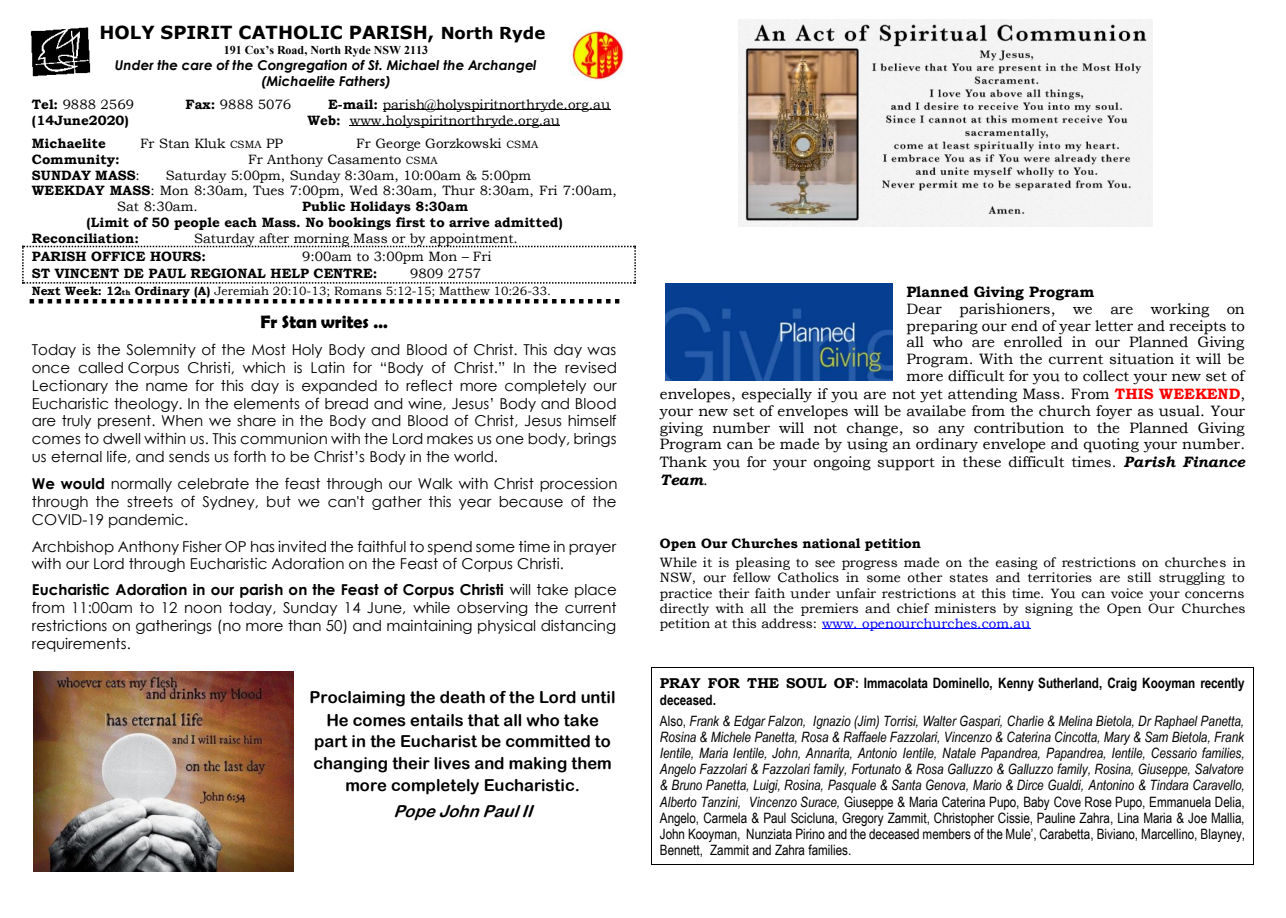
<style>
.page{position:relative;width:1286px;height:918px;background:#fff}
.page>*{position:absolute;margin:0;border:0;box-sizing:border-box;transform-origin:0 0}
.t1{font:700 18px "Verdana";color:#000}
.t2{font:700 18px "Berlin Sans FB Demi";color:#000}
.t3{font:16.5px/21.9px "Arial Rounded MT Bold";color:#000;text-align:center}
.t4{font:italic 16.5px "Arial Rounded MT Bold";color:#000}
.t5{font:15px/17.9px "Century Gothic";color:#000;text-align:justify}
.t6{font:15px "Bookman Old Style";color:#000}
.t7{font:700 15px "Bookman Old Style";letter-spacing:-.005em;color:#000}
.t8{font:italic 700 15px "Bookman Old Style";color:#000}
.t9{font:italic 14.25px/16px "Arial Narrow";letter-spacing:-.005em;color:#000;text-align:justify}
.t10{font:700 14.25px/16.5px "Arial Narrow";color:#000}
.t11{font:13.5px/15.1px "Bookman Old Style";color:#000;text-align:justify}
.t12{font:700 13.5px "Bookman Old Style";color:#000}
.t13{font:italic 700 13.5px/16.5px "Century Gothic";letter-spacing:.005em;color:#000;text-align:center}
.t14{font:12px "Bookman Old Style";letter-spacing:.005em;color:#000}
.t15{font:700 12px "Times New Roman";color:#000}
.s1{font-size:16.5px}
.s2{font-weight:700}
.s3{font-size:10.5px}
.s4{font-weight:400}
.s5{font-weight:700;font-size:7.5px}
.s6{font-weight:700;color:#f00}
.s7{font-weight:700;font-style:italic}
.s8{font-weight:400;font-style:normal}
.s9{color:#00f}
.s10{font-family:"Bookman Old Style"}
.s11{font-style:normal}
</style>
<div class="page">
<hr style="left:383px;top:109px;width:227px;height:1px;background:#000">
<hr style="left:350px;top:125px;width:210px;height:1px;background:#000">
<svg style="left:22px;top:246px;width:613px;height:38px"></svg>
<svg style="left:30px;top:299px;width:589px;height:4px"></svg>
<hr style="left:821px;top:628px;width:209px;height:1px;background:#00f">
<hr style="left:651px;top:667px;width:602px;height:1px;background:#000">
<hr style="left:651px;top:864px;width:602px;height:1px;background:#000">
<img style="left:30px;top:27px;width:61px;height:50px">
<img style="left:570px;top:30px;width:54px;height:50px">
<img style="left:738px;top:19px;width:414px;height:207px">
<img style="left:665px;top:284px;width:227px;height:97px">
<img style="left:34px;top:671px;width:260px;height:201px">
<p class="t1" style="left:99px;top:21px;width:447px">HOLY SPIRIT CATHOLIC PARISH, <span class="s1">North Ryde</span></p>
<p class="t15" style="left:224px;top:43px;width:206px">191 Cox’s Road, North Ryde NSW 2113</p>
<p class="t13" style="left:115px;top:56px;width:423px">Under the care of the Congregation of St. Michael the Archangel (Michaelite Fathers)</p>
<p class="t11" style="left:32px;top:97px;width:104px"><span class="s2">Tel:</span> 9888 2569</p>
<p class="t11" style="left:185px;top:97px;width:107px"><span class="s2">Fax:</span> 9888 5076</p>
<p class="t11" style="left:328px;top:97px;width:283px"><span class="s2">E-mail:</span> parish@holyspiritnorthryde.org.au</p>
<p class="t12" style="left:32px;top:113px;width:98px">(14June2020)</p>
<p class="t11" style="left:307px;top:113px;width:254px"><span class="s2">Web:</span> www.holyspiritnorthryde.org.au</p>
<p class="t12" style="left:32px;top:135px;width:76px">Michaelite</p>
<p class="t11" style="left:140px;top:136px;width:144px">Fr Stan Kluk <span class="s3">CSMA</span> PP</p>
<p class="t11" style="left:356px;top:136px;width:183px">Fr George Gorzkowski <span class="s3">CSMA</span></p>
<p class="t12" style="left:32px;top:151px;width:89px">Community:</p>
<p class="t11" style="left:248px;top:152px;width:191px">Fr Anthony Casamento <span class="s3">CSMA</span></p>
<p class="t12" style="left:32px;top:167px;width:109px">SUNDAY MASS<span class="s4">:</span></p>
<p class="t11" style="left:166px;top:168px;width:367px">Saturday 5:00pm, Sunday 8:30am, 10:00am &amp; 5:00pm</p>
<p class="t11" style="left:32px;top:183px;width:586px"><span class="s2">WEEKDAY MASS</span>: Mon 8:30am, Tues 7:00pm, Wed 8:30am, Thur 8:30am, Fri 7:00am,</p>
<p class="t11" style="left:117px;top:199px;width:82px">Sat 8:30am.</p>
<p class="t12" style="left:302px;top:198px;width:167px">Public Holidays 8:30am</p>
<p class="t12" style="left:86px;top:214px;width:478px">(Limit of 50 people each Mass. No bookings first to arrive admitted)</p>
<p class="t12" style="left:32px;top:230px;width:109px">Reconciliation:</p>
<p class="t11" style="left:194px;top:231px;width:325px">Saturday after morning Mass or by appointment.</p>
<p class="t12" style="left:32px;top:249px;width:175px">PARISH OFFICE HOURS:</p>
<p class="t11" style="left:302px;top:249px;width:191px">9:00am to 3:00pm Mon – Fri</p>
<p class="t12" style="left:32px;top:265px;width:347px">ST VINCENT DE PAUL REGIONAL HELP CENTRE:</p>
<p class="t11" style="left:410px;top:266px;width:72px">9809 2757</p>
<p class="t14" style="left:32px;top:285px;width:520px"><span class="s2">Next Week: 12</span><span class="s5">th</span> <span class="s2">Ordinary (A)</span> Jeremiah 20:10-13; Romans 5:12-15; Matthew 10:26-33.</p>
<p class="t2" style="left:260px;top:311px;width:129px">Fr Stan writes …</p>
<p class="t5" style="left:32px;top:340px;width:586px">Today is the Solemnity of the Most Holy Body and Blood of Christ. This day was once called Corpus Christi, which is Latin for “Body of Christ.” In the revised Lectionary the name for this day is expanded to reflect more completely our Eucharistic theology. In the elements of bread and wine, Jesus’ Body and Blood are truly present. When we share in the Body and Blood of Christ, Jesus himself comes to dwell within us. This communion with the Lord makes us one body, brings us eternal life, and sends us forth to be Christ’s Body in the world.</p>
<p class="t5" style="left:32px;top:474px;width:587px"><span class="s2">We would</span> normally celebrate the feast through our Walk with Christ procession through the streets of Sydney, but we can't gather this year because of the COVID-19 pandemic.</p>
<p class="t5" style="left:32px;top:537px;width:585px">Archbishop Anthony Fisher OP has invited the faithful to spend some time in prayer with our Lord through Eucharistic Adoration on the Feast of Corpus Christi.</p>
<p class="t5" style="left:32px;top:580px;width:586px"><span class="s2">Eucharistic Adoration in our parish on the Feast of Corpus Christi</span> will take place from 11:00am to 12 noon today, Sunday 14 June, while observing the current restrictions on gatherings (no more than 50) and maintaining physical distancing requirements.</p>
<p class="t3" style="left:309px;top:686px;width:307px">Proclaiming the death of the Lord until He comes entails that all who take part in the Eucharist be committed to changing their lives and making them more completely Eucharistic.</p>
<p class="t4" style="left:393px;top:802px;width:146px">PopeJohnPaulII</p>
<p class="t7" style="left:906px;top:283px;width:189px">Planned Giving Program</p>
<p class="t6" style="left:906px;top:300px;width:340px">Dear parishioners, we are working on</p>
<p class="t6" style="left:906px;top:317px;width:340px">preparing our end of year letter and receipts to</p>
<p class="t6" style="left:906px;top:334px;width:339px">all who are enrolled in our Planned Giving</p>
<p class="t6" style="left:906px;top:351px;width:339px">Program. With the current situation it will be</p>
<p class="t6" style="left:906px;top:368px;width:339px">more difficult for you to collect your new set of</p>
<p class="t6" style="left:659px;top:385px;width:587px">envelopes, especially if you are not yet attending Mass. From <span class="s6">THIS WEEKEND</span>,</p>
<p class="t6" style="left:659px;top:402px;width:586px">your new set of envelopes will be availabe from the church foyer as usual. Your</p>
<p class="t6" style="left:659px;top:419px;width:586px">giving number will not change, so any contribution to the Planned Giving</p>
<p class="t6" style="left:659px;top:436px;width:586px">Program can be made by using an ordinary envelope and quoting your number.</p>
<p class="t6" style="left:659px;top:454px;width:586px">Thank you for your ongoing support in these difficult times. <span class="s7">Parish Finance</span></p>
<p class="t8" style="left:659px;top:471px;width:49px">Team<span class="s8">.</span></p>
<p class="t12" style="left:659px;top:536px;width:262px">Open Our Churches national petition</p>
<p class="t11" style="left:659px;top:555px;width:587px">While it is pleasing to see progress made on the easing of restrictions on churches in NSW, our fellow Catholics in some other states and territories are still struggling to practice their faith under unfair restrictions at this time. You can voice your concerns directly with all the premiers and chief ministers by signing the Open Our Churches petition at this address: <span class="s9">www. openourchurches.com.au</span></p>
<p class="t10" style="left:659px;top:675px;width:586px"><span class="s10">PRAY FOR THE SOUL OF</span>: Immacolata Dominello, Kenny Sutherland, Craig Kooyman recently deceased.</p>
<p class="t9" style="left:659px;top:713px;width:586px"><span class="s11">Also,</span> Frank &amp; Edgar Falzon, Ignazio (Jim) Torrisi, Walter Gaspari, Charlie &amp; Melina Bietola, Dr Raphael Panetta, Rosina &amp; Michele Panetta, Rosa &amp; Raffaele Fazzolari, Vincenzo &amp; Caterina Cincotta, Mary &amp; Sam Bietola, Frank Ientile, Maria Ientile, John, Annarita, Antonio Ientile, Natale Papandrea, Papandrea, Ientile, Cessario families, Angelo Fazzolari &amp; Fazzolari family, Fortunato &amp; Rosa Galluzzo &amp; Galluzzo family, Rosina, Giuseppe, Salvatore &amp; Bruno Panetta, Luigi, Rosina, Pasquale &amp; Santa Genova, Mario &amp; Dirce Gualdi, Antonino &amp; Tindara Caravello, Alberto Tanzini, Vincenzo Surace, <span class="s11">Giuseppe &amp; Maria Caterina Pupo, Baby Cove Rose Pupo, Emmanuela Delia, Angelo, Carmela &amp; Paul Scicluna, Gregory Zammit, Christopher Cissie, Pauline Zahra, Lina Maria &amp; Joe Mallia, John Kooyman, Nunziata Pirino and the deceased members of the Mule’, Carabetta, Biviano, Marcellino, Blayney, Bennett, Zammit and Zahra families.</span></p>
</div>
